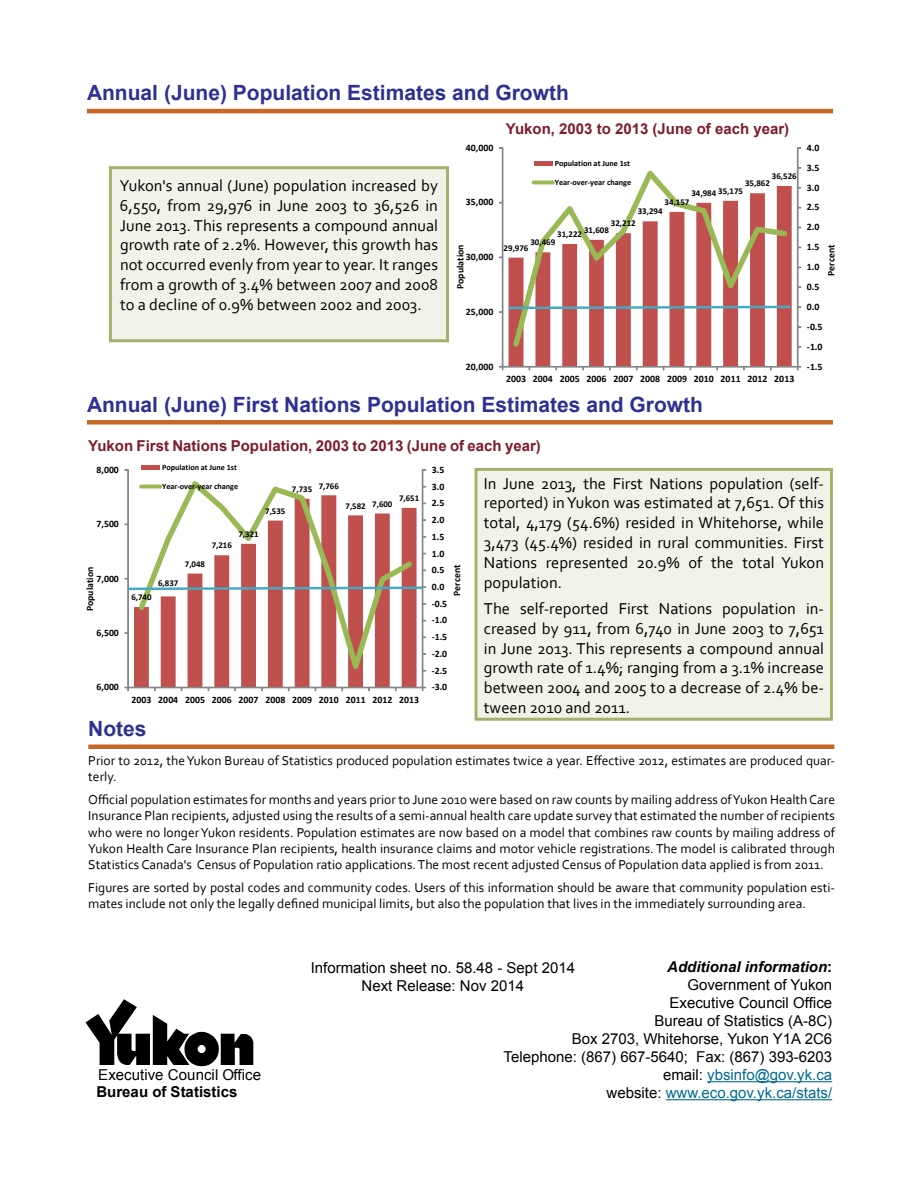
<style>
.page{position:relative;width:918px;height:1188px;background:#fff}
.page>*{position:absolute;margin:0;border:0;box-sizing:border-box;transform-origin:0 0}
.t1{font:700 21px "Arial";color:#2e3192}
.t2{font:16.5px/19.8px "Corbel";color:#000;text-align:justify}
.t3{font:15px/18px "Arial";color:#000;text-align:center}
.t4{font:700 15px "Arial";color:#7d1c2c}
.t5{font:700 15px "Arial";color:#000}
.t6{font:13.5px/16.2px "Corbel";color:#000}
.t7{font:700 9.9px "Calibri";color:#000}
.t8{font:700 9.75px "Calibri";color:#000}
.t9{font:700 8.85px "Calibri";color:#000}
.t10{font:700 8.25px "Calibri";color:#000}
.t11{font:700 8.1px "Calibri";color:#000}
.s1{font-weight:700;font-style:italic}
.s2{font-weight:700}
.s3{color:#006a93}
</style>
<div class="page">
<hr style="left:87px;top:109px;width:746px;height:4px;background:#c76725">
<hr style="left:88px;top:745px;width:746px;height:4px;background:#c76725">
<div style="left:109px;top:166px;width:340px;height:176px;background:#f1f2e8;border:3px solid #a6b06d"></div>
<svg style="left:85px;top:999px;width:168px;height:67px"></svg>
<hr style="left:707px;top:1081px;width:125px;height:1px;background:#006a93">
<hr style="left:666px;top:1099px;width:166px;height:1px;background:#006a93">
<div style="left:87px;top:420px;width:746px;height:5px;background:#c76725"></div>
<div style="left:475px;top:468px;width:358px;height:253px;background:#f1f2e8;border:3px solid #a6b06d"></div>
<svg style="left:509px;top:186px;width:283px;height:180px;fill:#c0504d"></svg>
<div style="left:797px;top:148px;width:1px;height:219px;border:1px solid #868686"></div>
<div style="left:502px;top:148px;width:1px;height:219px;border:1px solid #868686"></div>
<div style="left:503px;top:366px;width:295px;height:1px;border:1px solid #868686"></div>
<svg style="left:499px;top:366px;width:4px;height:4px"></svg>
<svg style="left:797px;top:366px;width:4px;height:4px"></svg>
<svg style="left:514px;top:171px;width:273px;height:175px"></svg>
<div style="left:534px;top:161px;width:19px;height:5px;background:#c0504d"></div>
<div style="left:532px;top:181px;width:22px;height:3px;border:1px solid #98b954"></div>
<svg style="left:499px;top:304px;width:302px;height:9px"></svg>
<svg style="left:134px;top:507px;width:283px;height:180px;fill:#c0504d"></svg>
<div style="left:422px;top:470px;width:1px;height:218px;border:1px solid #868686"></div>
<div style="left:128px;top:470px;width:1px;height:218px;border:1px solid #868686"></div>
<div style="left:128px;top:687px;width:295px;height:1px;border:1px solid #868686"></div>
<svg style="left:125px;top:687px;width:4px;height:4px"></svg>
<svg style="left:422px;top:687px;width:4px;height:4px"></svg>
<svg style="left:139px;top:481px;width:273px;height:188px"></svg>
<div style="left:141px;top:465px;width:19px;height:5px;background:#c0504d"></div>
<div style="left:140px;top:485px;width:22px;height:3px;border:1px solid #98b954"></div>
<svg style="left:127px;top:585px;width:299px;height:6px"></svg>
<h1 class="t1" style="left:87px;top:79px;width:483px">Annual (June) Population Estimates and Growth</h1>
<p class="t2" style="left:120px;top:175px;width:320px">Yukon's annual (June) population increased by 6,550, from 29,976 in June 2003 to 36,526 in June 2013. This represents a compound annual growth rate of 2.2%. However, this growth has not occurred evenly from year to year. It ranges from a growth of 3.4% between 2007 and 2008 to a decline of 0.9% between 2002 and 2003.</p>
<p class="t7" style="left:466px;top:141px;width:29px">40,000</p>
<p class="t7" style="left:466px;top:196px;width:29px">35,000</p>
<p class="t7" style="left:454px;top:289px;width:46px;rotate:-90deg">Population</p>
<p class="t7" style="left:466px;top:251px;width:29px">30,000</p>
<p class="t7" style="left:466px;top:305px;width:29px">25,000</p>
<p class="t4" style="left:506px;top:118px;width:285px">Yukon, 2003 to 2013 (June of each year)</p>
<p class="t10" style="left:555px;top:158px;width:77px">Population at June 1st</p>
<p class="t10" style="left:555px;top:177px;width:78px">Year-over-year change</p>
<p class="t9" style="left:772px;top:171px;width:26px">36,526</p>
<p class="t9" style="left:745px;top:178px;width:26px">35,862</p>
<p class="t9" style="left:691px;top:186px;width:53px">34,984 35,175</p>
<p class="t9" style="left:665px;top:196px;width:26px">34,157</p>
<p class="t9" style="left:638px;top:206px;width:26px">33,294</p>
<p class="t9" style="left:611px;top:218px;width:26px">32,212</p>
<p class="t9" style="left:584px;top:224px;width:26px">31,608</p>
<p class="t9" style="left:557px;top:229px;width:26px">31,222</p>
<p class="t9" style="left:530px;top:237px;width:26px">30,469</p>
<p class="t9" style="left:504px;top:242px;width:26px">29,976</p>
<p class="t7" style="left:466px;top:360px;width:29px">20,000</p>
<p class="t7" style="left:506px;top:373px;width:290px">2003 2004 2005 2006 2007 2008 2009 2010 2011 2012 2013</p>
<h1 class="t1" style="left:87px;top:390px;width:618px">Annual (June) First Nations Population Estimates and Growth</h1>
<p class="t4" style="left:88px;top:436px;width:454px">Yukon First Nations Population, 2003 to 2013 (June of each year)</p>
<p class="t7" style="left:807px;top:141px;width:14px">4.0</p>
<p class="t7" style="left:807px;top:161px;width:14px">3.5</p>
<p class="t7" style="left:807px;top:181px;width:14px">3.0</p>
<p class="t7" style="left:807px;top:201px;width:14px">2.5</p>
<p class="t7" style="left:807px;top:221px;width:14px">2.0</p>
<p class="t7" style="left:807px;top:241px;width:14px">1.5</p>
<p class="t7" style="left:807px;top:261px;width:14px">1.0</p>
<p class="t7" style="left:807px;top:280px;width:14px">0.5</p>
<p class="t7" style="left:807px;top:300px;width:14px">0.0</p>
<p class="t7" style="left:825px;top:276px;width:33px;rotate:-90deg">Percent</p>
<p class="t7" style="left:807px;top:320px;width:17px">-0.5</p>
<p class="t7" style="left:807px;top:340px;width:17px">-1.0</p>
<p class="t7" style="left:807px;top:360px;width:17px">-1.5</p>
<p class="t8" style="left:97px;top:463px;width:24px">8,000</p>
<p class="t11" style="left:162px;top:462px;width:76px">Population at June 1st</p>
<p class="t11" style="left:162px;top:481px;width:78px">Year-over-year change</p>
<p class="t9" style="left:292px;top:482px;width:48px">7,735 7,766</p>
<p class="t8" style="left:432px;top:463px;width:14px">3.5</p>
<p class="t8" style="left:432px;top:480px;width:14px">3.0</p>
<p class="t8" style="left:97px;top:518px;width:24px">7,500</p>
<p class="t9" style="left:265px;top:505px;width:22px">7,535</p>
<p class="t9" style="left:399px;top:493px;width:22px">7,651</p>
<p class="t9" style="left:346px;top:499px;width:48px">7,582 7,600</p>
<p class="t8" style="left:432px;top:497px;width:14px">2.5</p>
<p class="t8" style="left:432px;top:514px;width:14px">2.0</p>
<p class="t9" style="left:238px;top:528px;width:22px">7,321</p>
<p class="t8" style="left:432px;top:530px;width:14px">1.5</p>
<p class="t9" style="left:212px;top:540px;width:22px">7,216</p>
<p class="t8" style="left:432px;top:547px;width:14px">1.0</p>
<p class="t8" style="left:84px;top:611px;width:46px;rotate:-90deg">Population</p>
<p class="t8" style="left:97px;top:572px;width:24px">7,000</p>
<p class="t9" style="left:185px;top:558px;width:22px">7,048</p>
<p class="t9" style="left:158px;top:577px;width:22px">6,837</p>
<p class="t9" style="left:131px;top:592px;width:22px">6,740</p>
<p class="t8" style="left:432px;top:564px;width:14px">0.5</p>
<p class="t8" style="left:432px;top:581px;width:14px">0.0</p>
<p class="t8" style="left:451px;top:596px;width:33px;rotate:-90deg">Percent</p>
<p class="t8" style="left:432px;top:597px;width:17px">-0.5</p>
<p class="t8" style="left:432px;top:614px;width:17px">-1.0</p>
<p class="t8" style="left:97px;top:627px;width:24px">6,500</p>
<p class="t8" style="left:432px;top:631px;width:17px">-1.5</p>
<p class="t8" style="left:432px;top:647px;width:17px">-2.0</p>
<p class="t8" style="left:432px;top:664px;width:17px">-2.5</p>
<p class="t8" style="left:97px;top:681px;width:24px">6,000</p>
<p class="t8" style="left:432px;top:681px;width:17px">-3.0</p>
<p class="t8" style="left:132px;top:694px;width:289px">2003 2004 2005 2006 2007 2008 2009 2010 2011 2012 2013</p>
<p class="t2" style="left:484px;top:473px;width:342px">In June 2013, the First Nations population (self&shy;reported) inYukon was estimated at 7,651. Of this total, 4,179 (54.6%) resided in Whitehorse, while 3,473 (45.4%) resided in rural communities. First Nations represented 20.9% of the total Yukon population.</p>
<p class="t2" style="left:484px;top:598px;width:342px">The self-reported First Nations population in&shy;creased by 911, from 6,740 in June 2003 to 7,651 in June 2013. This represents a compound annual growth rate of 1.4%; ranging from a 3.1% increase between 2004 and 2005 to a decrease of 2.4% be&shy;tween 2010 and 2011.</p>
<h1 class="t1" style="left:88px;top:715px;width:60px">Notes</h1>
<p class="t6" style="left:88px;top:752px;width:748px">Prior to 2012, theYukon Bureau of Statistics produced population estimates twice a year. Effective 2012, estimates are produced quar&shy;terly.</p>
<p class="t6" style="left:88px;top:791px;width:748px;text-align:justify">Official population estimates for months and years prior to June 2010 were based on raw counts by mailing address ofYukon HealthCare Insurance Plan recipients, adjusted using the results of a semi-annual health care update survey that estimated the number of recipients who were no longerYukon residents. Population estimates are now based on a model that combines raw counts by mailing address of Yukon Health Care Insurance Plan recipients, health insurance claims and motor vehicle registrations. The model is calibrated through Statistics Canada's Census of Population ratio applications.The most recent adjusted Census of Population data applied is from 2011.</p>
<p class="t6" style="left:88px;top:879px;width:748px">Figures are sorted by postal codes and community codes. Users of this information should be aware that community population esti&shy;mates include not only the legally defined municipal limits, but also the population that lives in the immediately surrounding area.</p>
<p class="t3" style="left:98px;top:1066px;width:164px">Executive Council Office</p>
<p class="t5" style="left:96px;top:1082px;width:142px">Bureau of Statistics</p>
<p class="t3" style="left:504px;top:958px;width:330px;text-align:right"><span class="s1">Additional information</span><span class="s2">:<br></span>Government of Yukon<br>Executive Council Office<br>Bureau of Statistics (A-8C)<br>Box 2703, Whitehorse, Yukon Y1A 2C6<br>Telephone: (867) 667-5640; Fax: (867) 393-6203 email: <span class="s3">ybsinfo@gov.yk.ca<br></span>website: <span class="s3">www.eco.gov.yk.ca/stats/</span></p>
<p class="t3" style="left:311px;top:959px;width:266px">Information sheet no. 58.48 - Sept 2014<br>Next Release: Nov 2014</p>
</div>
